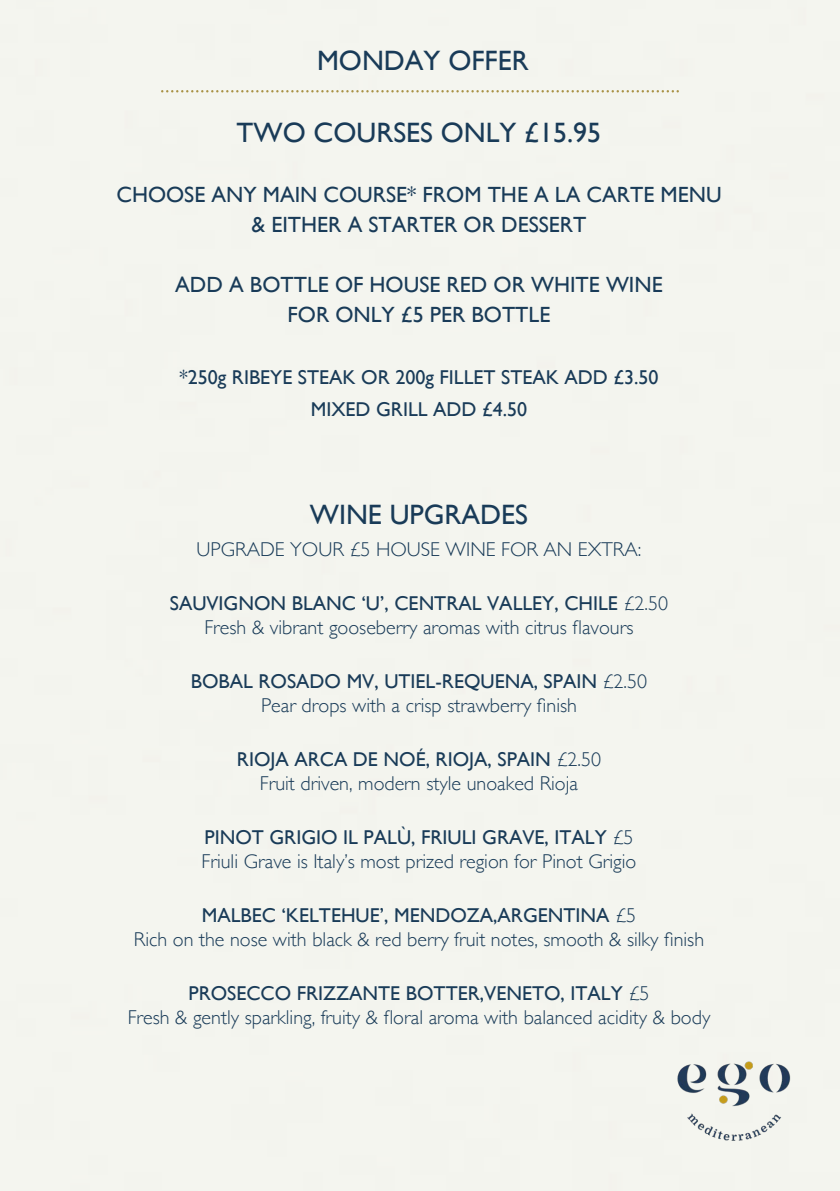
<style>
.page{position:relative;width:840px;height:1191px;background:#fff}
.page>*{position:absolute;margin:0;border:0;box-sizing:border-box;transform-origin:0 0}
.t1{font:28px "Gill Sans";color:#193b58}
.t2{font:22px/30px "Gill Sans";color:#193b58;text-align:center}
.t3{font:300 20px/24px "Gill Sans";color:#193b58;text-align:center}
.t4{font:20px "Gill Sans";color:#193b58}
.s1{font-weight:400}
</style>
<div class="page">
<div style="left:0;top:0;width:839px;height:1191px;background:#f4f5ef"></div>
<svg style="left:162px;top:90px;width:516px;height:2px"></svg>
<div style="left:637px;top:988px;width:181px;height:184px;background:#f4f5ef"></div>
<p class="t1" style="left:317px;top:44px;width:213px">MONDAY OFFER</p>
<p class="t1" style="left:236px;top:116px;width:366px">TWO COURSES ONLY £15.95</p>
<p class="t2" style="left:116px;top:179px;width:606px">CHOOSE ANY MAIN COURSE* FROM THE A LA CARTE MENU &amp; EITHER A STARTER OR DESSERT</p>
<p class="t2" style="left:175px;top:269px;width:488px">ADD A BOTTLE OF HOUSE RED OR WHITE WINE<br>FOR ONLY £5 PER BOTTLE</p>
<p class="t4" style="left:179px;top:365px;width:480px">*250g RIBEYE STEAK OR 200g FILLET STEAK ADD £3.50</p>
<p class="t4" style="left:310px;top:397px;width:218px">MIXED GRILL ADD £4.50</p>
<p class="t1" style="left:310px;top:498px;width:220px">WINE UPGRADES</p>
<p class="t3" style="left:196px;top:536px;width:446px">UPGRADE YOUR £5 HOUSE WINE FOR AN EXTRA:</p>
<p class="t3" style="left:170px;top:590px;width:499px"><span class="s1">SAUVIGNON BLANC ‘U’, CENTRAL VALLEY, CHILE</span> £2.50<br>Fresh &amp; vibrant gooseberry aromas with citrus flavours</p>
<p class="t3" style="left:191px;top:668px;width:457px"><span class="s1">BOBAL ROSADO MV, UTIEL-REQUENA, SPAIN</span> £2.50<br>Pear drops with a crisp strawberry finish</p>
<p class="t3" style="left:237px;top:746px;width:365px"><span class="s1">RIOJA ARCA DE NOÉ, RIOJA, SPAIN</span> £2.50<br>Fruit driven, modern style unoaked Rioja</p>
<p class="t3" style="left:201px;top:824px;width:436px;text-align:left"><span class="s1">PINOT GRIGIO IL PALÙ, FRIULI GRAVE, ITALY</span> £5<br>Friuli Grave is Italy’s most prized region for Pinot Grigio</p>
<p class="t3" style="left:134px;top:902px;width:571px"><span class="s1">MALBEC ‘KELTEHUE’, MENDOZA,ARGENTINA</span> £5<br>Rich on the nose with black &amp; red berry fruit notes, smooth &amp; silky finish</p>
<p class="t3" style="left:128px;top:980px;width:584px"><span class="s1">PROSECCO FRIZZANTE BOTTER,VENETO, ITALY</span> £5<br>Fresh &amp; gently sparkling, fruity &amp; floral aroma with balanced acidity &amp; body</p>
</div>
